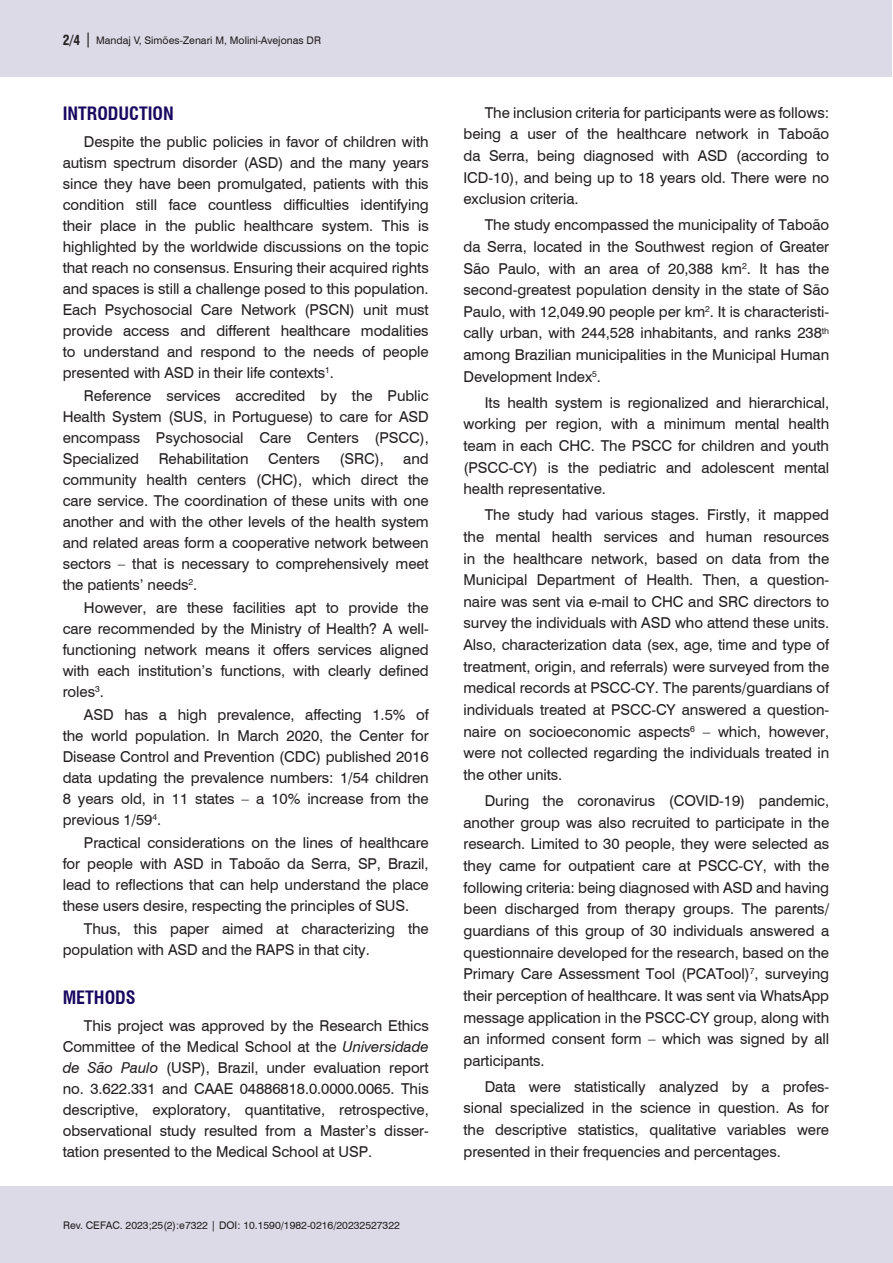
<style>
.page{position:relative;width:893px;height:1263px;background:#fff}
.page>*{position:absolute;margin:0;border:0;box-sizing:border-box;transform-origin:0 0}
.Nivel_1{font:700 condensed 18px "Swiss 721 BT";color:#18085f}
.Corpo_do_texto_INGL{font:15px/21.6px "Swiss 721 BT";letter-spacing:-.005em;color:#231f20;text-align:justify}
.t1{font:10.5px "Swiss 721 BT";color:#231f20}
.s1{font-weight:700;font-stretch:condensed;font-size:13.5px}
.s2{font-size:15px}
.s3{font-style:italic}
</style>
<div class="page">
<div style="left:0;top:1186px;width:892px;height:77px;background:#dcdae7"></div>
<div style="left:0;top:0;width:892px;height:77px;background:#dcdae7"></div>
<p class="t1" style="left:63px;top:33px;width:260px"><span class="s1">2/4</span> <span class="s2">|</span> Mandaj V, Simões-Zenari M, Molini-Avejonas DR</p>
<p class="Nivel_1" style="left:63px;top:103px;width:113px">INTRODUCTION</p>
<p class="Corpo_do_texto_INGL" style="left:63px;top:131px;width:368px;line-height:21px;text-indent:21px">Despite the public policies in favor of children with autism spectrum disorder (ASD) and the many years since they have been promulgated, patients with this condition still face countless difficulties identifying their place in the public healthcare system. This is highlighted by the worldwide discussions on the topic that reach no consensus. Ensuring their acquired rights and spaces is still a challenge posed to this population.<br>Each Psychosocial Care Network (PSCN) unit must provide access and different healthcare modalities to understand and respond to the needs of people presented with ASD in their life contexts<sup>1</sup>.</p>
<p class="Corpo_do_texto_INGL" style="left:63px;top:385px;width:368px;line-height:21px;text-indent:21px">Reference services accredited by the Public Health System (SUS, in Portuguese) to care for ASD encompass Psychosocial Care Centers (PSCC), Specialized</p>
<p class="Corpo_do_texto_INGL" style="left:159px;top:447px;width:91px">Rehabilitation</p>
<p class="Corpo_do_texto_INGL" style="left:268px;top:447px;width:53px">Centers</p>
<p class="Corpo_do_texto_INGL" style="left:340px;top:447px;width:46px">(SRC),</p>
<p class="Corpo_do_texto_INGL" style="left:63px;top:448px;width:368px;line-height:21px;text-indent:341px">and community health centers (CHC), which direct the care service. The coordination of these units with one another and with the other levels of the health system and related areas form a cooperative network between sectors – that is necessary to comprehensively meet the patients’ needs<sup>2</sup>.</p>
<p class="Corpo_do_texto_INGL" style="left:63px;top:596px;width:368px;line-height:21px;text-indent:21px">However, are these facilities apt to provide the care recommended by the Ministry of Health? A well&shy;functioning network means it offers services aligned with each institution’s functions, with clearly defined roles<sup>3</sup>.</p>
<p class="Corpo_do_texto_INGL" style="left:63px;top:703px;width:368px;line-height:21px;text-indent:21px">ASD has a high prevalence, affecting 1.5% of the world population. In March 2020, the Center for Disease Control and Prevention (CDC) published 2016 data updating the prevalence numbers: 1/54 children 8 years old, in 11 states – a 10% increase from the previous 1/59<sup>4</sup>.</p>
<p class="Corpo_do_texto_INGL" style="left:63px;top:831px;width:368px;line-height:21px;text-indent:21px">Practical considerations on the lines of healthcare for people with ASD in Taboão da Serra, SP, Brazil, lead to reflections that can help understand the place these users desire, respecting the principles of SUS.</p>
<p class="Corpo_do_texto_INGL" style="left:63px;top:917px;width:368px;line-height:21px;text-indent:21px">Thus, this paper aimed at characterizing the population with ASD and the RAPS in that city.</p>
<p class="Nivel_1" style="left:63px;top:986px;width:74px">METHODS</p>
<p class="Corpo_do_texto_INGL" style="left:63px;top:1014px;width:368px;line-height:21px;text-indent:21px">This project was approved by the Research Ethics Committee of the Medical School at the <span class="s3">Universidade de São Paulo</span> (USP), Brazil, under evaluation report no. 3.622.331 and CAAE 04886818.0.0000.0065. This descriptive, exploratory, quantitative, retrospective, observational study resulted from a Master’s disser&shy;tation presented to the Medical School at USP.</p>
<p class="t1" style="left:63px;top:1218px;width:338px">Rev. CEFAC. 2023;25(2):e7322 | DOI: 10.1590/1982-0216/20232527322</p>
<p class="Corpo_do_texto_INGL" style="left:463px;top:101px;width:367px;text-indent:21px">The inclusion criteria for participants were as follows: being a user of the healthcare network in Taboão da Serra, being diagnosed with ASD (according to ICD-10), and being up to 18 years old. There were no exclusion criteria.</p>
<p class="Corpo_do_texto_INGL" style="left:463px;top:213px;width:367px;text-indent:21px">The study encompassed the municipality of Taboão da Serra, located in the Southwest region of Greater São Paulo, with an area of 20,388 km<sup>2</sup>. It has the second-greatest population density in the state of São Paulo, with 12,049.90 people per km<sup>2</sup>. It is characteristi&shy;cally urban, with 244,528 inhabitants, and ranks 238<sup>th </sup>among Brazilian municipalities in the Municipal Human Development Index<sup>5</sup>.</p>
<p class="Corpo_do_texto_INGL" style="left:463px;top:391px;width:367px;text-indent:21px">Its health system is regionalized and hierarchical, working per region, with a minimum mental health team in each CHC. The PSCC for children and youth (PSCC-CY) is the pediatric and adolescent mental health representative.</p>
<p class="Corpo_do_texto_INGL" style="left:463px;top:503px;width:367px;text-indent:21px">The study had various stages. Firstly, it mapped the mental health services and human resources in the healthcare network, based on data from the Municipal Department of Health. Then, a question&shy;naire was sent via e-mail to CHC and SRC directors to survey the individuals with ASD who attend these units.<br>Also, characterization data (sex, age, time and type of treatment, origin, and referrals) were surveyed from the medical records at PSCC-CY. The parents/guardians of individuals treated at PSCC-CY answered a question&shy;naire on socioeconomic aspects<sup>6</sup> – which, however, were not collected regarding the individuals treated in the other units.</p>
<p class="Corpo_do_texto_INGL" style="left:463px;top:789px;width:367px;text-indent:21px">During the coronavirus (COVID-19) pandemic, another group was also recruited to participate in the research. Limited to 30 people, they were selected as they came for outpatient care at PSCC-CY, with the following criteria: being diagnosed with ASD and having been discharged from therapy groups. The parents/ guardians of this group of 30 individuals answered a questionnaire developed for the research, based on the Primary Care Assessment Tool (PCATool)<sup>7</sup>, surveying their perception of healthcare. It was sent via WhatsApp message application in the PSCC-CY group, along with an informed consent form – which was signed by all participants.</p>
<p class="Corpo_do_texto_INGL" style="left:463px;top:1075px;width:367px;text-indent:21px">Data were statistically analyzed by a profes&shy;sional specialized in the science in question. As for the descriptive statistics, qualitative variables were presented in their frequencies and percentages.</p>
</div>
